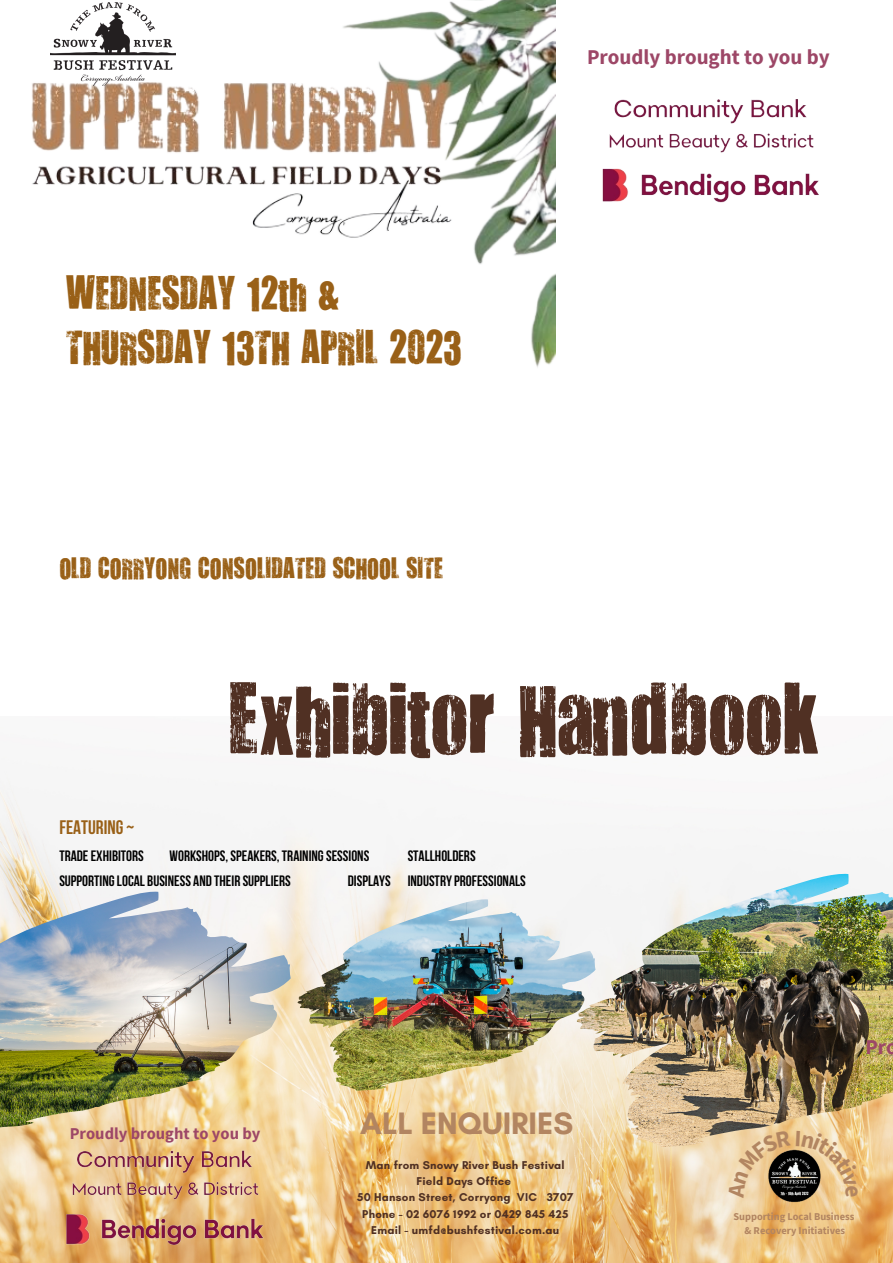
<style>
.page{position:relative;width:893px;height:1263px;background:#fff}
.page>*{position:absolute;margin:0;border:0;box-sizing:border-box;transform-origin:0 0}
.t1{font:82.88px "You Are Loved";color:#503023}
.t2{font:39px/54.2px "You Are Loved";color:#996017}
.t3{font:700 31.58px "Glacial Indifference";color:#b28561}
.t4{font:24.38px "You Are Loved";color:#996017}
.t5{font:700 21px "Source Sans Pro";color:#9d4767}
.t6{font:700 19.5px "Bebas Neue";color:#996017}
.t7{font:700 16.5px "Source Sans Pro";color:#9d4767}
.t8{font:700 15px "Bebas Neue";color:#000}
.t9{font:700 11.55px/16.4px "Glacial Indifference";letter-spacing:.02em;color:#503023;text-align:center}
.t10{font:700 10.43px/13.9px "Source Sans Pro";color:#b28561;text-align:center}
</style>
<div class="page">
<img style="left:31px;top:0;width:525px;height:367px">
<img style="left:50px;top:2px;width:125px;height:84px">
<img style="left:0;top:775px;width:893px;height:488px">
<img style="left:33px;top:1123px;width:264px;height:140px">
<img style="left:298px;top:899px;width:279px;height:192px">
<img style="left:577px;top:874px;width:316px;height:273px">
<img style="left:0;top:892px;width:290px;height:235px">
<img style="left:744px;top:1198px;width:101px;height:38px">
<img style="left:602px;top:99px;width:217px;height:104px">
<svg style="left:728px;top:1130px;width:130px;height:68px"></svg>
<h3 class="t5" style="left:587px;top:43px;width:244px">Proudly brought to you by</h3>
<h2 class="t2" style="left:66px;top:265px;width:397px">WEDNESDAY 12th &amp;<br>THURSDAY 13TH APRIL 2023</h2>
<h3 class="t4" style="left:59px;top:552px;width:385px">OLD CORRYONG CONSOLIDATED SCHOOL SITE</h3>
<h3 class="t6" style="left:59px;top:820px;width:76px">FEATURING~</h3>
<h1 class="t1" style="left:228px;top:663px;width:593px">Exhibitor Handbook</h1>
<p class="t8" style="left:59px;top:850px;width:86px">TRADEEXHIBITORS</p>
<p class="t8" style="left:170px;top:850px;width:201px">WORKSHOPS, SPEAKERS, TRAININGSESSIONS</p>
<p class="t8" style="left:408px;top:850px;width:69px">STALLHOLDERS</p>
<p class="t8" style="left:59px;top:875px;width:233px">SUPPORTINGLOCAL BUSINESS AND THEIR SUPPLIERS</p>
<p class="t8" style="left:348px;top:875px;width:179px">DISPLAYS INDUSTRYPROFESSIONALS</p>
<h3 class="t7" style="left:70px;top:1123px;width:192px">Proudly brought to you by</h3>
<h3 class="t3" style="left:360px;top:1104px;width:214px">ALL ENQUIRIES</h3>
<p class="t9" style="left:357px;top:1156px;width:218px">Man from Snowy River Bush Festival<br>Field Days Office<br>50 Hanson Street, Corryong VIC 3707<br>Phone - 02 6076 1992 or 0429 845 425<br>Email - umfd@bushfestival.com.au</p>
<h3 class="t5" style="left:865px;top:1033px;width:34px">Pro</h3>
<p class="t10" style="left:733px;top:1209px;width:122px">Supporting Local Business &amp; Recovery Initiatives</p>
</div>
